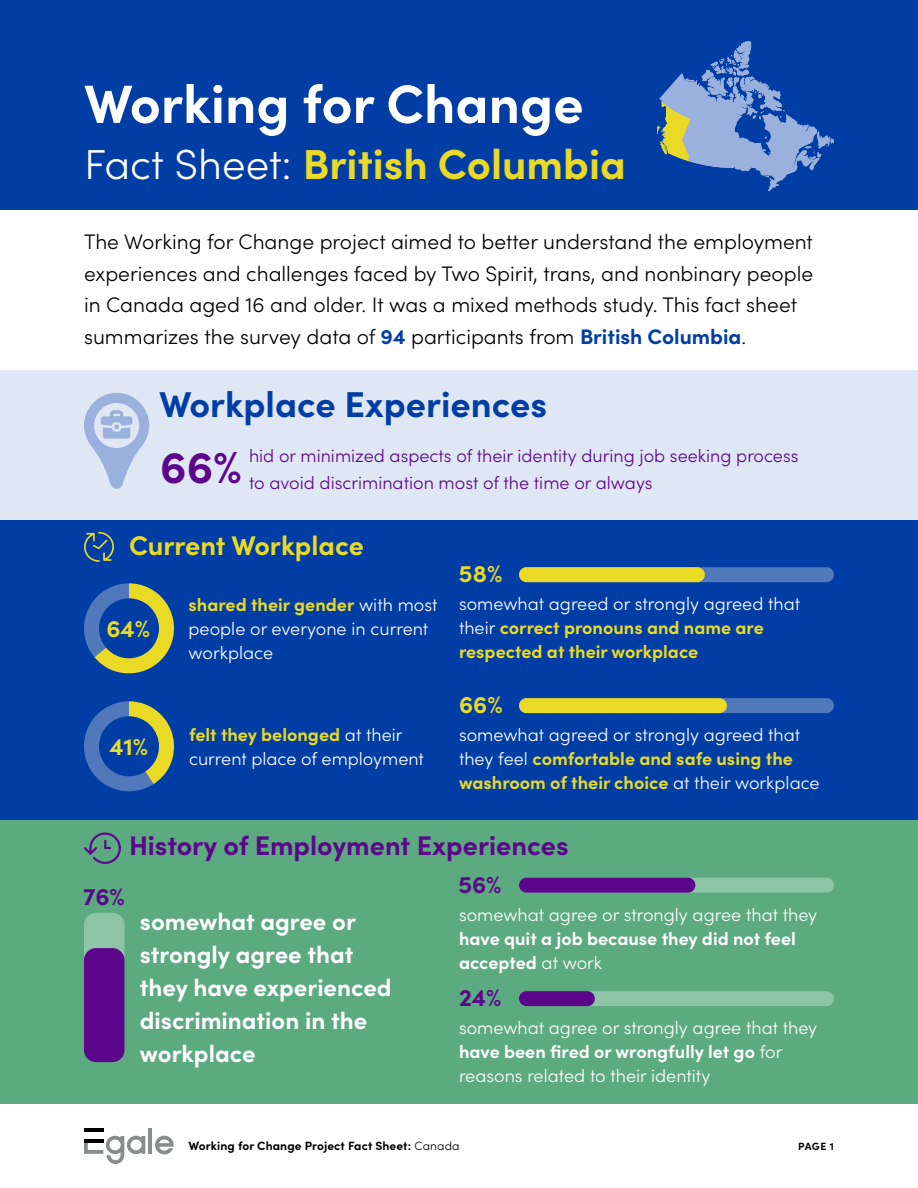
<style>
.page{position:relative;width:918px;height:1188px;background:#fff}
.page>*{position:absolute;margin:0;border:0;box-sizing:border-box;transform-origin:0 0}
.t1{font:700 54px "Sofia Pro";color:#fff}
.Body_Blue{font:700 45px "Sofia Pro";color:#5c068c}
.Subtitle{font:700 42px "Sofia Pro";color:#eada26}
.Heading_Blue{font:700 36px "Sofia Pro";color:#003da5}
.Subheading{font:700 27px "Sofia Pro";color:#5c068c}
.Subheading-2{font:700 27px "Sofia Pro";color:#eada26}
.Body_Large_White{font:700 24px/33px "Sofia Pro";color:#fff}
.Yellow{font:700 24px "Sofia Pro";color:#eada26}
.Purple{font:700 24px "Sofia Pro";color:#5c068c}
.Body_Intro{font:300 21px/31.5px "Sofia Pro";color:#000}
.Body_White{font:300 18px/24px "Sofia Pro";color:#fff}
.Body_Blue-2{font:300 18px/27px "Sofia Pro";color:#5c068c}
.Body_White-2{font:700 18px/24px "Sofia Pro";color:#eada26}
.t2{font:700 12px "Sofia Pro";letter-spacing:.01em;color:#000}
.t3{font:700 10.5px "Sofia Pro";color:#000}
.s1{font-weight:300;color:#fff}
.s2{font-weight:700;color:#003da5}
.s3{font-weight:700;color:#eada26}
.s4{font-weight:700}
.s5{font-weight:300}
</style>
<div class="page">
<hr style="left:148px;top:1128px;width:4px;height:26px;background:#878c8c">
<svg style="left:155px;top:1136px;width:19px;height:18px"></svg>
<hr style="left:84px;top:1128px;width:19px;height:4px;background:#000">
<svg style="left:84px;top:1136px;width:61px;height:28px"></svg>
<div style="left:0;top:0;width:918px;height:210px;background:#003da5"></div>
<div style="left:0;top:370px;width:918px;height:150px;background:#e0e7f4"></div>
<div style="left:0;top:520px;width:918px;height:300px;background:#003da5"></div>
<div style="left:0;top:820px;width:918px;height:284px;background:#5caa7f"></div>
<svg style="left:83px;top:832px;width:38px;height:32px"></svg>
<svg style="left:84px;top:532px;width:30px;height:30px"></svg>
<svg style="left:84px;top:393px;width:65px;height:96px"></svg>
<svg style="left:657px;top:41px;width:177px;height:150px"></svg>
<div style="left:84px;top:913px;width:41px;height:57px;background:#8ec4a6;border-radius:12px"></div>
<div style="left:84px;top:948px;width:41px;height:114px;background:#5c068c;border-radius:12px"></div>
<div style="left:519px;top:878px;width:315px;height:15px;background:#8ec4a6;border-radius:8px"></div>
<div style="left:519px;top:991px;width:315px;height:15px;background:#8ec4a6;border-radius:8px"></div>
<svg style="left:84px;top:583px;width:90px;height:90px"></svg>
<svg style="left:84px;top:701px;width:90px;height:91px"></svg>
<div style="left:519px;top:567px;width:315px;height:15px;background:#5078bb;border-radius:8px"></div>
<div style="left:519px;top:567px;width:186px;height:15px;background:#eada26;border-radius:8px"></div>
<div style="left:519px;top:698px;width:315px;height:15px;background:#5078bb;border-radius:8px"></div>
<div style="left:519px;top:698px;width:208px;height:15px;background:#eada26;border-radius:8px"></div>
<div style="left:519px;top:878px;width:176px;height:15px;background:#5c068c;border-radius:8px"></div>
<div style="left:519px;top:991px;width:76px;height:15px;background:#5c068c;border-radius:8px"></div>
<p class="t1" style="left:84px;top:62px;width:501px">Working for Change</p>
<p class="Subtitle" style="left:84px;top:132px;width:543px"><span class="s1">Fact Sheet:</span> British Columbia</p>
<p class="Body_Intro" style="left:84px;top:225px;width:731px">The Working for Change project aimed to better understand the employment experiences and challenges faced by Two Spirit, trans, and nonbinary people in Canada aged 16 and older. It was a mixed methods study. This fact sheet summarizes the survey data of <span class="s2">94</span> participants from <span class="s2">British Columbia</span>.</p>
<p class="Heading_Blue" style="left:159px;top:376px;width:390px">Workplace Experiences</p>
<p class="Body_Blue-2" style="left:249px;top:441px;width:551px">hid or minimized aspects of their identity during job seeking process to avoid discrimination most of the time or always</p>
<p class="Body_Blue" style="left:160px;top:432px;width:83px">66%</p>
<p class="Subheading-2" style="left:129px;top:525px;width:237px">Current Workplace</p>
<p class="Yellow" style="left:459px;top:555px;width:45px">58%</p>
<p class="Yellow" style="left:106px;top:610px;width:45px">64%</p>
<p class="Yellow" style="left:109px;top:728px;width:40px">41%</p>
<p class="Body_White" style="left:189px;top:592px;width:251px"><span class="s3">shared their gender</span> with most people or everyone in current workplace</p>
<p class="Body_White-2" style="left:459px;top:590px;width:343px"><span class="s1">somewhat agreed or strongly agreed that their</span> correct pronouns and name are respected at their workplace</p>
<p class="Yellow" style="left:459px;top:686px;width:45px">66%</p>
<p class="Body_White" style="left:189px;top:721px;width:237px"><span class="s3">felt they belonged</span> at their current place of employment</p>
<p class="Body_White" style="left:459px;top:722px;width:362px">somewhat agreed or strongly agreed that they feel <span class="s3">comfortable and safe using the washroom of their choice</span> at their workplace</p>
<p class="Subheading" style="left:129px;top:825px;width:441px">History of Employment Experiences</p>
<p class="Purple" style="left:83px;top:878px;width:43px">76%</p>
<p class="Body_Large_White" style="left:140px;top:903px;width:253px">somewhat agree or strongly agree that they have experienced discrimination in the workplace</p>
<p class="Purple" style="left:458px;top:866px;width:45px">56%</p>
<p class="Body_White" style="left:459px;top:901px;width:360px">somewhat agree or strongly agree that they <span class="s4">have quit a job because they did not feel accepted</span> at work</p>
<p class="Purple" style="left:459px;top:979px;width:44px">24%</p>
<p class="Body_White" style="left:459px;top:1015px;width:360px">somewhat agree or strongly agree that they <span class="s4">have been fired or wrongfully let go</span> for reasons related to their identity</p>
<p class="t2" style="left:189px;top:1137px;width:272px">Working for Change Project Fact Sheet: <span class="s5">Canada</span></p>
<p class="t3" style="left:798px;top:1138px;width:37px">PAGE 1</p>
</div>
